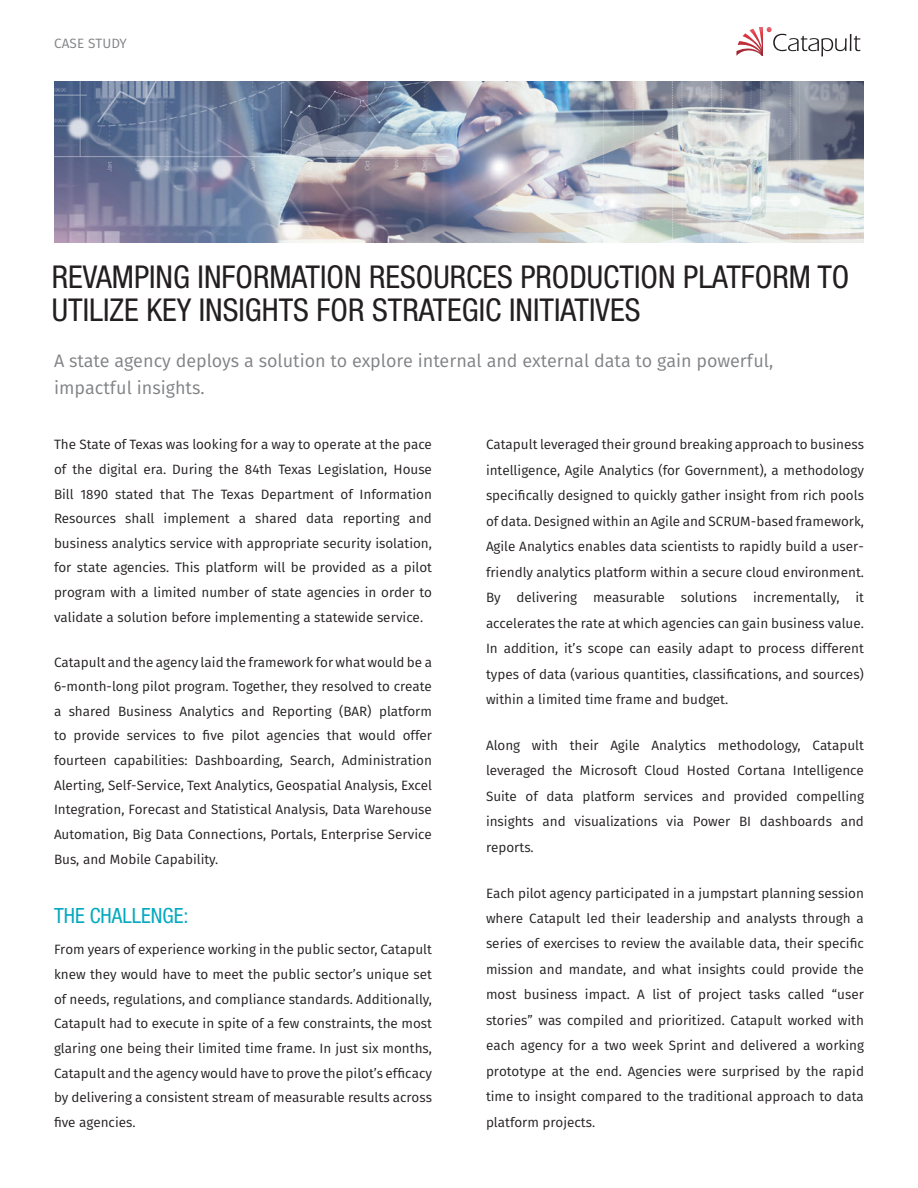
<style>
.page{position:relative;width:918px;height:1188px;background:#fff}
.page>*{position:absolute;margin:0;border:0;box-sizing:border-box;transform-origin:0 0}
.title_black{font:condensed 31.5px/33px "Helvetica Neue LT Std";color:#231f20}
.subhead{font:condensed 21px "Helvetica Neue LT Std";color:#04a9bf}
.case_study_descripti{font:18px/27px "Fira Sans";color:#808285}
.text{font:13.5px/25.5px "Fira Sans";color:#231f20;text-align:justify}
.upper_left_header{font:13.5px "Fira Sans";letter-spacing:.01em;color:#808285}
</style>
<div class="page">
<svg style="left:736px;top:27px;width:124px;height:29px"></svg>
<img style="left:54px;top:81px;width:810px;height:162px">
<p class="upper_left_header" style="left:54px;top:34px;width:74px">CASE STUDY</p>
<p class="title_black" style="left:52px;top:260px;width:799px">REVAMPING INFORMATION RESOURCES PRODUCTION PLATFORM TO<br>UTILIZE KEY INSIGHTS FOR STRATEGIC INITIATIVES</p>
<p class="case_study_descripti" style="left:54px;top:348px;width:721px">A state agency deploys a solution to explore internal and external data to gain powerful, impactful insights.</p>
<p class="text" style="left:54px;top:432px;width:380px;line-height:24.6px">The State of Texas was looking for a way to operate at the pace of the digital era. During the 84th Texas Legislation, House Bill 1890 stated that The Texas Department of Information Resources shall implement a shared data reporting and business analytics service with appropriate security isolation, for state agencies. This platform will be provided as a pilot program with a limited number of state agencies in order to validate a solution before implementing a statewide service.</p>
<p class="text" style="left:54px;top:650px;width:380px;line-height:24.6px">Catapult and the agency laid the framework for what would be a 6-month-long pilot program. Together, they resolved to create a shared Business Analytics and Reporting (BAR) platform to provide services to five pilot agencies that would offer fourteen capabilities: Dashboarding, Search, Administration Alerting, Self-Service, Text Analytics, Geospatial Analysis, Excel Integration, Forecast and Statistical Analysis, Data Warehouse Automation, Big Data Connections, Portals, Enterprise Service Bus, and Mobile Capability.</p>
<p class="subhead" style="left:54px;top:904px;width:136px">THE CHALLENGE:</p>
<p class="text" style="left:54px;top:937px;width:380px;line-height:24.6px">From years of experience working in the public sector, Catapult knew they would have to meet the public sector’s unique set of needs, regulations, and compliance standards. Additionally, Catapult had to execute in spite of a few constraints, the most glaring one being their limited time frame. In just six months, Catapult and the agency would have to prove the pilot’s efficacy by delivering a consistent stream of measurable results across five agencies.</p>
<p class="text" style="left:486px;top:432px;width:380px">Catapult leveraged their ground breaking approach to business intelligence, Agile Analytics (for Government), a methodology specifically designed to quickly gather insight from rich pools of data. Designed within an Agile and SCRUM-based framework, Agile Analytics enables data scientists to rapidly build a user&shy;friendly analytics platform within a secure cloud environment.<br>By delivering measurable solutions incrementally, it accelerates the rate at which agencies can gain business value.<br>In addition, it’s scope can easily adapt to process different types of data (various quantities, classifications, and sources) within a limited time frame and budget.</p>
<p class="text" style="left:486px;top:732px;width:380px">Along with their Agile Analytics methodology, Catapult leveraged the Microsoft Cloud Hosted Cortana Intelligence Suite of data platform services and provided compelling insights and visualizations via Power BI dashboards and reports.</p>
<p class="text" style="left:486px;top:880px;width:380px">Each pilot agency participated in a jumpstart planning session where Catapult led their leadership and analysts through a series of exercises to review the available data, their specific mission and mandate, and what insights could provide the most business impact. A list of project tasks called “user stories” was compiled and prioritized. Catapult worked with each agency for a two week Sprint and delivered a working prototype at the end. Agencies were surprised by the rapid time to insight compared to the traditional approach to data platform projects.</p>
</div>
